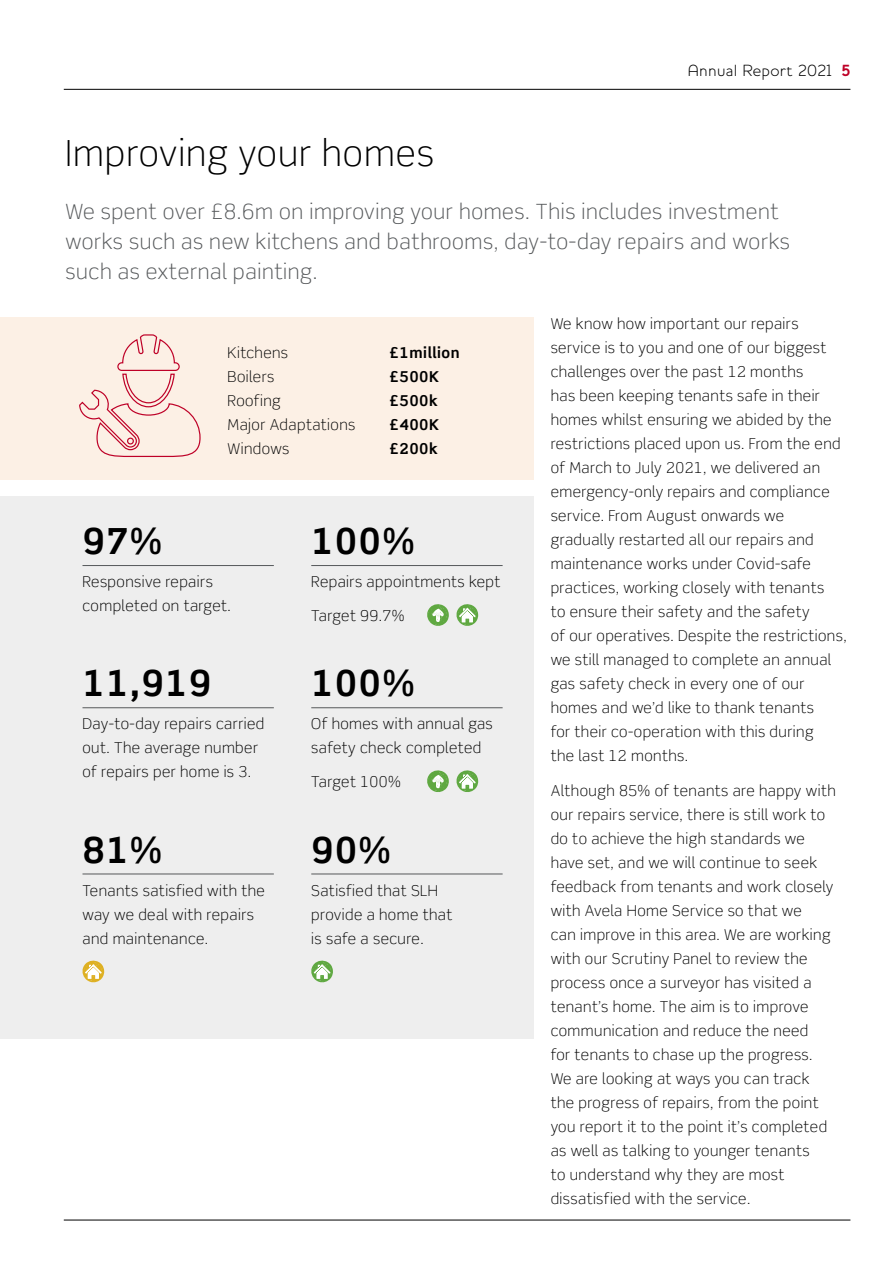
<style>
.page{position:relative;width:893px;height:1263px;background:#fff}
.page>*{position:absolute;margin:0;border:0;box-sizing:border-box;transform-origin:0 0}
.t1{font:700 36px "Scene Pro";letter-spacing:.03em;color:#000}
.t2{font:300 36px "Scene Pro";letter-spacing:.03em;color:#000}
.t3{font:300 21px/30px "Scene Pro";letter-spacing:.03em;color:#55585a}
.t4{font:300 16.5px "Houschka";letter-spacing:.02em;color:#000}
.t5{font:300 15px/24px "Scene Pro";letter-spacing:.03em;color:#000}
.t6{font:700 15px "Scene Pro";letter-spacing:.03em;color:#000}
.s1{font-weight:700;color:#be0027}
</style>
<div class="page">
<div style="left:0;top:317px;width:534px;height:162px;background:#fcf0e5"></div>
<div style="left:0;top:496px;width:534px;height:543px;background:#eee"></div>
<hr style="left:64px;top:89px;width:786px;height:1px;background:#000">
<hr style="left:64px;top:1219px;width:786px;height:1px;background:#000">
<svg style="left:79px;top:334px;width:122px;height:123px"></svg>
<hr style="left:82px;top:565px;width:192px;height:1px;background:#55585a">
<hr style="left:311px;top:565px;width:192px;height:1px;background:#55585a">
<svg style="left:427px;top:604px;width:22px;height:22px"></svg>
<svg style="left:456px;top:604px;width:22px;height:22px"></svg>
<hr style="left:82px;top:707px;width:192px;height:1px;background:#55585a">
<hr style="left:311px;top:707px;width:192px;height:1px;background:#55585a">
<svg style="left:427px;top:770px;width:22px;height:22px"></svg>
<svg style="left:456px;top:770px;width:22px;height:22px"></svg>
<hr style="left:311px;top:874px;width:192px;height:1px;background:#55585a">
<svg style="left:311px;top:960px;width:22px;height:23px"></svg>
<hr style="left:82px;top:874px;width:192px;height:1px;background:#55585a">
<svg style="left:82px;top:960px;width:22px;height:23px"></svg>
<p class="t4" style="left:688px;top:61px;width:164px">Annual Report 2021 <span class="s1">5</span></p>
<h1 class="t2" style="left:66px;top:132px;width:370px">Improving your homes</h1>
<h2 class="t3" style="left:66px;top:196px;width:726px">We spent over £8.6m on improving your homes. This includes investment works such as new kitchens and bathrooms, day-to-day repairs and works such as external painting.</h2>
<p class="t5" style="left:551px;top:312px;width:297px">We know how important our repairs service is to you and one of our biggest challenges over the past 12 months<br>has been keeping tenants safe in their homes whilst ensuring we abided by the restrictions placed upon us. From the end of March to July 2021, we delivered an emergency-only repairs and compliance service. From August onwards we gradually restarted all our repairs and maintenance works under Covid-safe practices, working closely with tenants<br>to ensure their safety and the safety<br>of our operatives. Despite the restrictions, we still managed to complete an annual gas safety check in every one of our homes and we’d like to thank tenants<br>for their co-operation with this during<br>the last 12 months.</p>
<p class="t5" style="left:551px;top:778px;width:287px">Although 85% of tenants are happy with our repairs service, there is still work to do to achieve the high standards we have set, and we will continue to seek feedback from tenants and work closely with Avela Home Service so that we<br>can improve in this area. We are working with our Scrutiny Panel to review the process once a surveyor has visited a tenant’s home. The aim is to improve communication and reduce the need<br>for tenants to chase up the progress.<br>We are looking at ways you can track the progress of repairs, from the point you report it to the point it’s completed as well as talking to younger tenants<br>to understand why they are most dissatisfied with the service.</p>
<p class="t5" style="left:228px;top:341px;width:62px">Kitchens</p>
<p class="t6" style="left:390px;top:343px;width:71px">£1million</p>
<p class="t5" style="left:228px;top:365px;width:48px">Boilers</p>
<p class="t6" style="left:390px;top:367px;width:51px">£500K</p>
<p class="t5" style="left:228px;top:389px;width:55px">Roofing</p>
<p class="t6" style="left:390px;top:391px;width:50px">£500k</p>
<p class="t5" style="left:228px;top:413px;width:129px">Major Adaptations</p>
<p class="t6" style="left:390px;top:415px;width:51px">£400K</p>
<p class="t5" style="left:228px;top:437px;width:63px">Windows</p>
<p class="t6" style="left:390px;top:439px;width:50px">£200k</p>
<h1 class="t1" style="left:82px;top:519px;width:81px">97%</h1>
<p class="t5" style="left:82px;top:570px;width:150px">Responsive repairs completed on target.</p>
<h1 class="t1" style="left:311px;top:519px;width:105px">100%</h1>
<p class="t5" style="left:311px;top:570px;width:191px">Repairs appointments kept</p>
<p class="t5" style="left:311px;top:604px;width:95px">Target 99.7%</p>
<h1 class="t1" style="left:82px;top:661px;width:130px">11,919</h1>
<p class="t5" style="left:82px;top:712px;width:183px">Day-to-day repairs carried out. The average number of repairs per home is 3.</p>
<h1 class="t1" style="left:311px;top:661px;width:105px">100%</h1>
<p class="t5" style="left:311px;top:712px;width:183px">Of homes with annual gas safety check completed</p>
<p class="t5" style="left:311px;top:770px;width:91px">Target 100%</p>
<h1 class="t1" style="left:82px;top:827px;width:81px">81%</h1>
<p class="t5" style="left:82px;top:878px;width:184px">Tenants satisfied with the way we deal with repairs and maintenance.</p>
<h1 class="t1" style="left:311px;top:827px;width:81px">90%</h1>
<p class="t5" style="left:311px;top:878px;width:143px">Satisfied that SLH provide a home that is safe a secure.</p>
</div>
